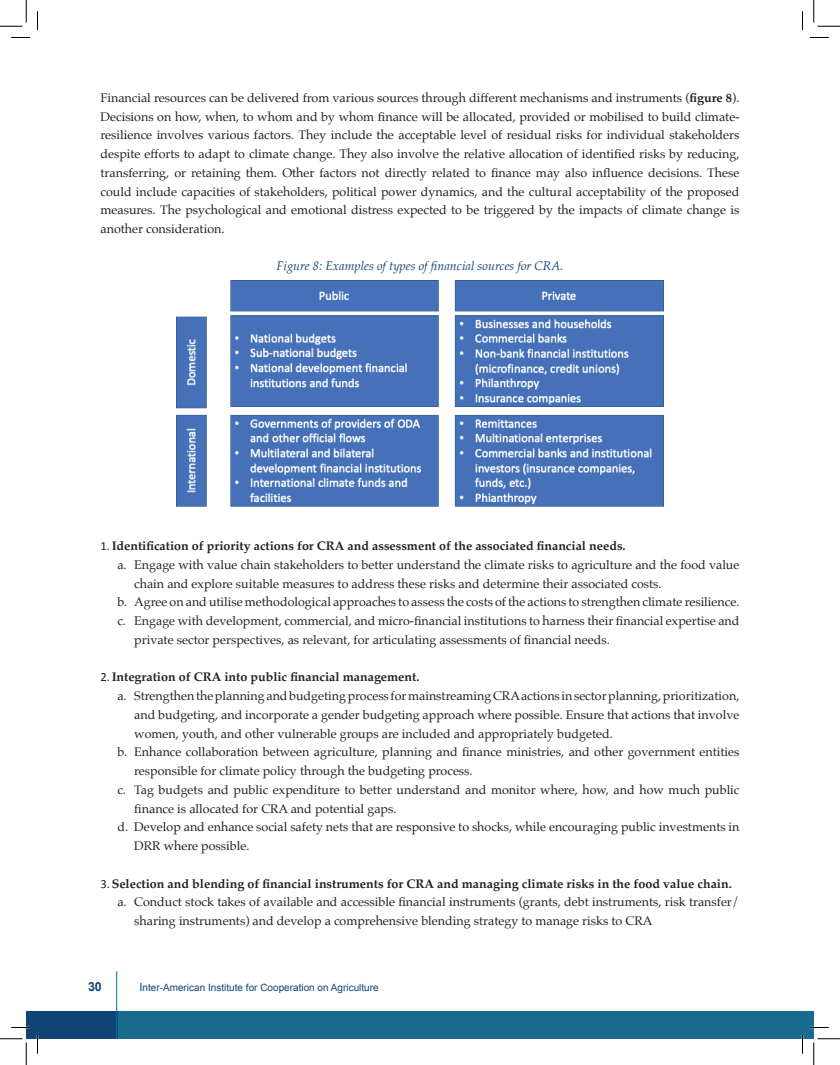
<style>
.page{position:relative;width:840px;height:1065px;background:#fff}
.page>*{position:absolute;margin:0;border:0;box-sizing:border-box;transform-origin:0 0}
.t1{font:12.5px/18.8px "Palatino";color:#231f20;text-align:justify}
.t2{font:700 12.5px "Palatino";color:#231f20}
.t3{font:italic 12.5px "Palatino";color:#104477}
.t4{font:700 12.5px "Arial";color:#104477}
.t5{font:10px "Arial";color:#104477}
.s1{font-weight:700}
.s2{font-family:"Calibri";font-weight:400}
.s3{font-size:11.25px}
</style>
<div class="page">
<div style="left:118px;top:1011px;width:684px;height:28px;background:#186b8d"></div>
<div style="left:802px;top:1011px;width:12px;height:28px;background:#186b8d"></div>
<div style="left:26px;top:1011px;width:92px;height:28px;background:#104477"></div>
<hr style="left:116px;top:971px;width:1px;height:68px;background:#00718e">
<img style="left:176px;top:280px;width:488px;height:227px">
<svg style="left:11px;top:37px;width:19px;height:1px"></svg>
<svg style="left:810px;top:37px;width:19px;height:1px"></svg>
<svg style="left:11px;top:1027px;width:19px;height:1px"></svg>
<svg style="left:810px;top:1027px;width:19px;height:1px"></svg>
<svg style="left:37px;top:11px;width:1px;height:19px"></svg>
<svg style="left:37px;top:1035px;width:1px;height:19px"></svg>
<svg style="left:802px;top:11px;width:1px;height:19px"></svg>
<svg style="left:802px;top:1035px;width:1px;height:19px"></svg>
<svg style="left:0;top:0;width:27px;height:27px"></svg>
<svg style="left:0;top:1039px;width:27px;height:26px"></svg>
<svg style="left:814px;top:0;width:26px;height:27px"></svg>
<svg style="left:814px;top:1039px;width:26px;height:26px"></svg>
<p class="t1" style="left:101px;top:88px;width:641px">Financial resources can be delivered from various sources through different mechanisms and instruments (<span class="s1">figure 8</span>).<br>Decisions on how, when, to whom and by whom finance will be allocated, provided or mobilised to build climate&shy;resilience involves various factors. They include the acceptable level of residual risks for individual stakeholders despite efforts to adapt to climate change. They also involve the relative allocation of identified risks by reducing, transferring, or retaining them. Other factors not directly related to finance may also influence decisions. These could include capacities of stakeholders, political power dynamics, and the cultural acceptability of the proposed measures. The psychological and emotional distress expected to be triggered by the impacts of climate change is another consideration.</p>
<p class="t3" style="left:277px;top:255px;width:288px">Figure 8: Examples of types of financial sources for CRA.</p>
<p class="t2" style="left:101px;top:535px;width:527px"><span class="s2">1.</span>Identification of priority actions for CRA and assessment of the associated financial needs.</p>
<p class="t1" style="left:117px;top:555px;width:624px">a. Engage with value chain stakeholders to better understand the climate risks to agriculture and the food value</p>
<p class="t1" style="left:134px;top:574px;width:529px">chain and explore suitable measures to address these risks and determine their associated costs.</p>
<p class="t1" style="left:117px;top:593px;width:624px">b. Agree on and utilise methodological approaches to assess the costs of the actions to strengthen climate resilience.</p>
<p class="t1" style="left:117px;top:611px;width:624px">c. Engage with development, commercial, and micro-financial institutions to harness their financial expertise and</p>
<p class="t1" style="left:134px;top:630px;width:477px">private sector perspectives, as relevant, for articulating assessments of financial needs.</p>
<p class="t2" style="left:101px;top:666px;width:320px"><span class="s2">2.</span>Integration of CRA into public financial management.</p>
<p class="t1" style="left:117px;top:686px;width:624px">a. Strengthen the planning and budgeting process for mainstreaming CRA actions in sector planning, prioritization,</p>
<p class="t1" style="left:134px;top:705px;width:607px">and budgeting, and incorporate a gender budgeting approach where possible. Ensure that actions that involve</p>
<p class="t1" style="left:134px;top:724px;width:480px">women, youth, and other vulnerable groups are included and appropriately budgeted.</p>
<p class="t1" style="left:117px;top:743px;width:624px">b. Enhance collaboration between agriculture, planning and finance ministries, and other government entities</p>
<p class="t1" style="left:134px;top:761px;width:340px">responsible for climate policy through the budgeting process.</p>
<p class="t1" style="left:117px;top:780px;width:624px">c. Tag budgets and public expenditure to better understand and monitor where, how, and how much public</p>
<p class="t1" style="left:134px;top:799px;width:264px">finance is allocated for CRA and potential gaps.</p>
<p class="t1" style="left:117px;top:818px;width:624px">d. Develop and enhance social safety nets that are responsive to shocks, while encouraging public investments in</p>
<p class="t1" style="left:134px;top:836px;width:117px">DRR where possible.</p>
<p class="t2" style="left:101px;top:873px;width:633px"><span class="s2">3.</span>Selection and blending of financial instruments for CRA and managing climate risks in the food value chain.</p>
<p class="t1" style="left:117px;top:893px;width:624px">a. Conduct stock takes of available and accessible financial instruments (grants, debt instruments, risk transfer/</p>
<p class="t1" style="left:134px;top:911px;width:520px">sharing instruments) and develop a comprehensive blending strategy to manage risks to CRA</p>
<p class="t4" style="left:88px;top:978px;width:15px">30</p>
<p class="t5" style="left:139px;top:980px;width:241px"><span class="s3">I</span>nter-American Institute for Cooperation on Agriculture</p>
</div>
